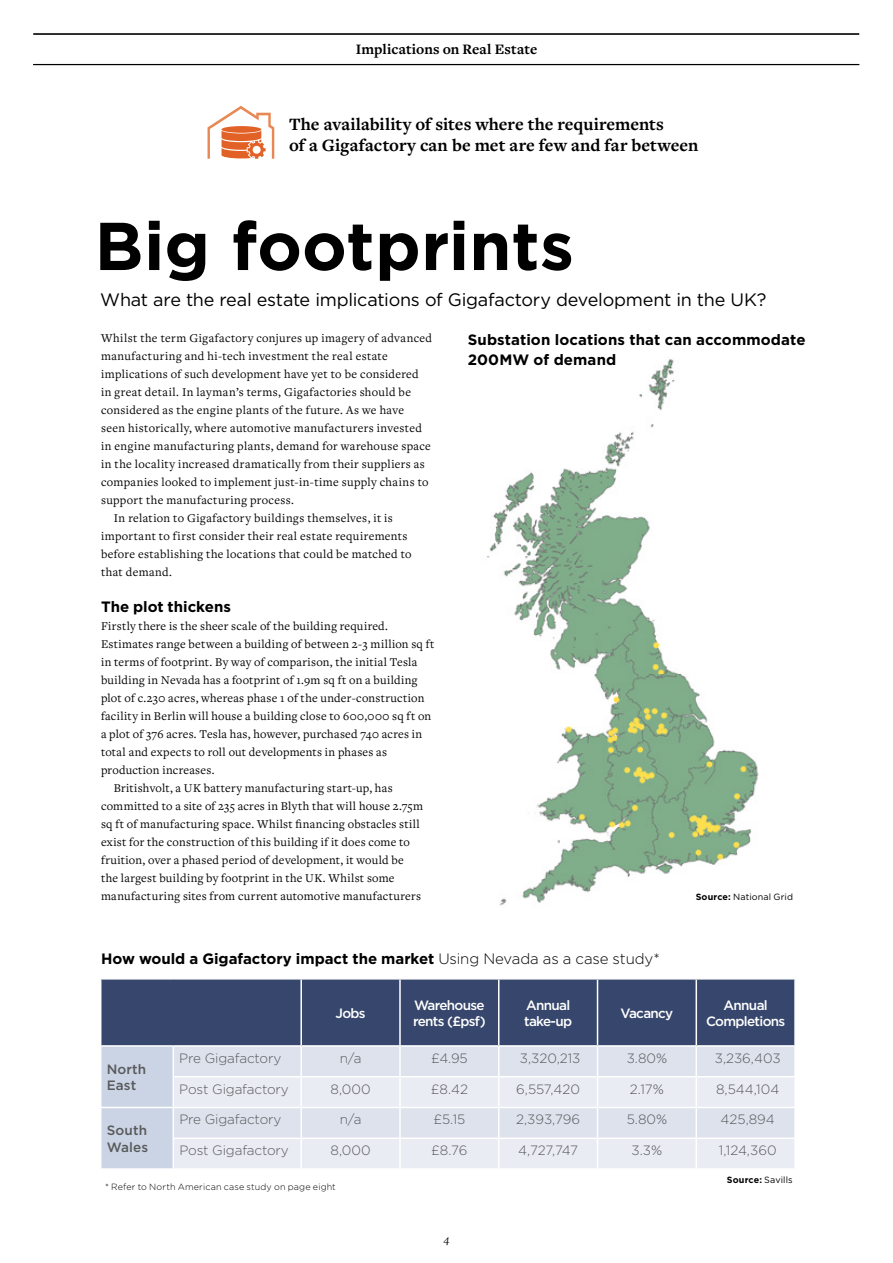
<style>
.page{position:relative;width:893px;height:1263px;background:#fff}
.page>*{position:absolute;margin:0;border:0;box-sizing:border-box;transform-origin:0 0}
.t1{font:700 67.5px "Gotham";color:#000}
.t2{font:700 18px/21px "Freight Text Pro";color:#000}
.t3{font:18px "Gotham";letter-spacing:-.015em;color:#000}
.t4{font:700 15px/19.5px "Gotham";letter-spacing:.005em;color:#000}
.t5{font:700 15px "Freight Text Pro";letter-spacing:.01em;color:#000}
.t6{font:300 13.5px "Gotham";letter-spacing:-.01em;color:#58595b}
.t7{font:500 13.5px/16.5px "Gotham";letter-spacing:-.05em;color:#fff}
.t8{font:500 13.5px/16.5px "Gotham";letter-spacing:.01em;color:#58595b}
.t9{font:12.3px "Freight Text Pro";letter-spacing:.025em;color:#000}
.t10{font:italic 12px "Freight Text Pro";color:#000}
.t11{font:300 9px "Gotham";letter-spacing:.015em;color:#000}
.t12{font:9px "Gotham";letter-spacing:.015em;color:#000}
.t13{font:700 9px "Gotham";letter-spacing:.02em;color:#000}
.s1{font-weight:700}
.s2{font-weight:300}
.s3{font-weight:400}
</style>
<div class="page">
<img style="left:487px;top:359px;width:272px;height:547px">
<hr style="left:33px;top:33px;width:826px;height:2px;background:#000">
<hr style="left:33px;top:64px;width:826px;height:1px;background:#000">
<div style="left:101px;top:979px;width:693px;height:66px;background:#36466c"></div>
<div style="left:174px;top:1047px;width:620px;height:29px;background:#dde2ed"></div>
<svg style="left:174px;top:1077px;width:620px;height:91px;background:#e5e8f1"></svg>
<hr style="left:300px;top:979px;width:2px;height:66px;background:#fff">
<hr style="left:399px;top:979px;width:2px;height:66px;background:#fff">
<hr style="left:498px;top:979px;width:1px;height:66px;background:#fff">
<hr style="left:597px;top:979px;width:1px;height:66px;background:#fff">
<hr style="left:695px;top:979px;width:2px;height:66px;background:#fff">
<hr style="left:300px;top:1047px;width:2px;height:29px;background:#fff">
<hr style="left:399px;top:1047px;width:2px;height:29px;background:#fff">
<svg style="left:498px;top:1047px;width:1px;height:29px"></svg>
<svg style="left:597px;top:1047px;width:1px;height:29px"></svg>
<hr style="left:695px;top:1047px;width:2px;height:29px;background:#fff">
<hr style="left:300px;top:1108px;width:2px;height:29px;background:#fff">
<hr style="left:399px;top:1108px;width:2px;height:29px;background:#fff">
<hr style="left:695px;top:1108px;width:2px;height:29px;background:#fff">
<hr style="left:173px;top:1107px;width:128px;height:1px;background:#fff">
<hr style="left:300px;top:1077px;width:2px;height:30px;background:#fff">
<hr style="left:301px;top:1107px;width:99px;height:1px;background:#fff">
<hr style="left:399px;top:1077px;width:2px;height:30px;background:#fff">
<hr style="left:400px;top:1107px;width:99px;height:1px;background:#fff">
<hr style="left:498px;top:1077px;width:1px;height:30px;background:#fff">
<hr style="left:597px;top:1077px;width:1px;height:30px;background:#fff">
<hr style="left:695px;top:1077px;width:2px;height:30px;background:#fff">
<hr style="left:499px;top:1107px;width:98px;height:1px;background:#fff">
<hr style="left:597px;top:1107px;width:99px;height:1px;background:#fff">
<hr style="left:696px;top:1107px;width:100px;height:1px;background:#fff">
<hr style="left:173px;top:1137px;width:128px;height:2px;background:#fff">
<div style="left:101px;top:1046px;width:72px;height:123px;background:#cbd4e4"></div>
<hr style="left:301px;top:1137px;width:99px;height:2px;background:#fff">
<hr style="left:300px;top:1139px;width:2px;height:29px;background:#fff">
<hr style="left:400px;top:1137px;width:99px;height:2px;background:#fff">
<hr style="left:399px;top:1139px;width:2px;height:29px;background:#fff">
<hr style="left:499px;top:1137px;width:98px;height:2px;background:#fff">
<svg style="left:498px;top:1108px;width:1px;height:60px"></svg>
<hr style="left:597px;top:1137px;width:99px;height:2px;background:#fff">
<svg style="left:597px;top:1108px;width:1px;height:60px"></svg>
<hr style="left:696px;top:1137px;width:100px;height:2px;background:#fff">
<hr style="left:695px;top:1139px;width:2px;height:29px;background:#fff">
<svg style="left:208px;top:106px;width:66px;height:53px"></svg>
<p class="t5" style="left:356px;top:40px;width:183px">Implications on Real Estate</p>
<h2 class="t2" style="left:289px;top:114px;width:411px">The availability of sites where the requirements<br>of a Gigafactory can be met are few and far between</h2>
<h1 class="t1" style="left:95px;top:201px;width:481px">Big footprints</h1>
<h2 class="t3" style="left:100px;top:288px;width:668px">What are the real estate implications of Gigafactory development in the UK?</h2>
<p class="t9" style="left:101px;top:330px;width:332px">Whilst the term Gigafactory conjures up imagery of advanced</p>
<p class="t9" style="left:101px;top:348px;width:288px">manufacturing and hi-tech investment the real estate</p>
<p class="t9" style="left:101px;top:366px;width:319px">implications of such development have yet to be considered</p>
<p class="t9" style="left:101px;top:384px;width:312px">in great detail. In layman’s terms, Gigafactories should be</p>
<p class="t9" style="left:101px;top:402px;width:305px">considered as the engine plants of the future. As we have</p>
<p class="t9" style="left:101px;top:420px;width:322px">seen historically, where automotive manufacturers invested</p>
<p class="t9" style="left:101px;top:438px;width:331px">in engine manufacturing plants, demand for warehouse space</p>
<p class="t9" style="left:101px;top:456px;width:325px">in the locality increased dramatically from their suppliers as</p>
<p class="t9" style="left:101px;top:474px;width:329px">companies looked to implement just-in-time supply chains to</p>
<p class="t9" style="left:101px;top:492px;width:195px">support the manufacturing process.</p>
<p class="t9" style="left:114px;top:510px;width:281px">In relation to Gigafactory buildings themselves, it is</p>
<p class="t9" style="left:101px;top:528px;width:308px">important to first consider their real estate requirements</p>
<p class="t9" style="left:101px;top:546px;width:312px">before establishing the locations that could be matched to</p>
<p class="t9" style="left:101px;top:564px;width:73px">that demand.</p>
<p class="t4" style="left:101px;top:597px;width:132px">The plot thickens</p>
<p class="t9" style="left:101px;top:618px;width:289px">Firstly there is the sheer scale of the building required.</p>
<p class="t9" style="left:101px;top:636px;width:335px">Estimates range between a building of between 2-3 million sq ft</p>
<p class="t9" style="left:101px;top:654px;width:318px">in terms of footprint. By way of comparison, the initial Tesla</p>
<p class="t9" style="left:101px;top:672px;width:318px">building in Nevada has a footprint of 1.9m sq ft on a building</p>
<p class="t9" style="left:101px;top:690px;width:325px">plot of c.230 acres, whereas phase 1 of the under-construction</p>
<p class="t9" style="left:101px;top:708px;width:332px">facility in Berlin will house a building close to 600,000 sq ft on</p>
<p class="t9" style="left:101px;top:726px;width:323px">a plot of 376 acres. Tesla has, however, purchased 740 acres in</p>
<p class="t9" style="left:101px;top:744px;width:288px">total and expects to roll out developments in phases as</p>
<p class="t9" style="left:101px;top:762px;width:115px">production increases.</p>
<p class="t9" style="left:114px;top:780px;width:280px">Britishvolt, a UK battery manufacturing start-up, has</p>
<p class="t9" style="left:101px;top:798px;width:324px">committed to a site of 235 acres in Blyth that will house 2.75m</p>
<p class="t9" style="left:101px;top:816px;width:320px">sq ft of manufacturing space. Whilst financing obstacles still</p>
<p class="t9" style="left:101px;top:834px;width:310px">exist for the construction of this building if it does come to</p>
<p class="t9" style="left:101px;top:852px;width:304px">fruition, over a phased period of development, it would be</p>
<p class="t9" style="left:101px;top:870px;width:295px">the largest building by footprint in the UK. Whilst some</p>
<p class="t9" style="left:101px;top:888px;width:321px">manufacturing sites from current automotive manufacturers</p>
<p class="t4" style="left:468px;top:330px;width:339px">Substation locations that can accommodate<br>200MW of demand</p>
<p class="t12" style="left:696px;top:891px;width:99px"><span class="s1">Source:</span> National Grid</p>
<p class="t4" style="left:101px;top:949px;width:560px">How would a Gigafactory impact the market <span class="s2">Using Nevada as a case study*</span></p>
<p class="t8" style="left:107px;top:1061px;width:41px">North<br>East</p>
<p class="t8" style="left:107px;top:1122px;width:43px">South<br>Wales</p>
<p class="t7" style="left:335px;top:1004px;width:32px">Jobs</p>
<p class="t7" style="left:413px;top:996px;width:74px">Warehouse rents (£psf)</p>
<p class="t7" style="left:524px;top:996px;width:50px">Annual take-up</p>
<p class="t7" style="left:620px;top:1004px;width:54px">Vacancy</p>
<p class="t7" style="left:706px;top:996px;width:81px;text-align:center">Annual<br>Completions</p>
<p class="t6" style="left:179px;top:1049px;width:104px">Pre Gigafactory</p>
<p class="t6" style="left:340px;top:1049px;width:23px">n/a</p>
<p class="t6" style="left:431px;top:1049px;width:38px">£4.95</p>
<p class="t6" style="left:520px;top:1049px;width:62px">3,320,213</p>
<p class="t6" style="left:627px;top:1049px;width:42px">3.80%</p>
<p class="t6" style="left:715px;top:1049px;width:67px">3,236,403</p>
<p class="t6" style="left:179px;top:1080px;width:111px">Post Gigafactory</p>
<p class="t6" style="left:331px;top:1080px;width:42px">8,000</p>
<p class="t6" style="left:431px;top:1080px;width:39px">£8.42</p>
<p class="t6" style="left:516px;top:1080px;width:65px">6,557,420</p>
<p class="t6" style="left:630px;top:1080px;width:35px">2.17%</p>
<p class="t6" style="left:716px;top:1080px;width:65px">8,544,104</p>
<p class="t6" style="left:179px;top:1111px;width:104px">Pre Gigafactory</p>
<p class="t6" style="left:340px;top:1111px;width:23px">n/a</p>
<p class="t6" style="left:433px;top:1111px;width:33px">£5.15</p>
<p class="t6" style="left:516px;top:1111px;width:65px">2,393,796</p>
<p class="t6" style="left:627px;top:1111px;width:42px">5.80%</p>
<p class="t6" style="left:721px;top:1111px;width:56px">425,894</p>
<p class="t6" style="left:179px;top:1142px;width:111px">Post Gigafactory</p>
<p class="t6" style="left:331px;top:1142px;width:42px">8,000</p>
<p class="t6" style="left:431px;top:1142px;width:38px">£8.76</p>
<p class="t6" style="left:518px;top:1142px;width:61px">4,727,747</p>
<p class="t6" style="left:632px;top:1142px;width:32px">3.3%</p>
<p class="t6" style="left:719px;top:1142px;width:59px">1,124,360</p>
<p class="t11" style="left:105px;top:1181px;width:232px">* Refer to North American case study on page eight</p>
<p class="t10" style="left:444px;top:1231px;width:7px">4</p>
<p class="t13" style="left:727px;top:1174px;width:67px">Source: <span class="s3">Savills</span></p>
</div>
